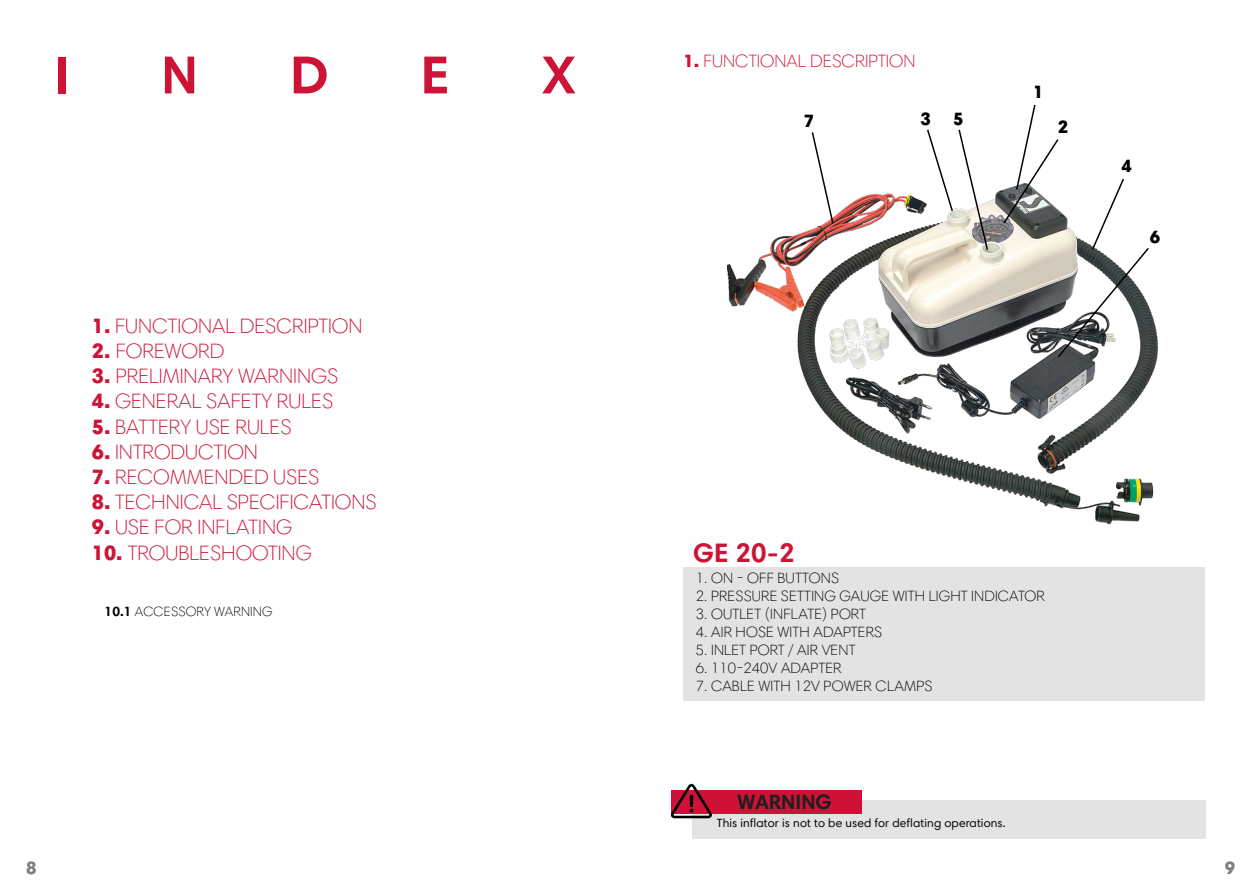
<style>
.page{position:relative;width:1259px;height:893px;background:#fff}
.page>*{position:absolute;margin:0;border:0;box-sizing:border-box;transform-origin:0 0}
.t1{font:700 54px "Harmonia Sans Pro Cyr";color:#cd1336}
.t2{font:700 27px "Harmonia Sans Pro Cyr";color:#cd1336}
.t3{font:300 21px "Harmonia Sans Pro Cyr";color:#cd1336}
.t4{font:700 21px "Harmonia Sans Pro Cyr";letter-spacing:-.005em;color:#1d1f1f}
.t5{font:300 18px "Harmonia Sans Pro Cyr";color:#cd1336}
.t6{font:900 18px "Harmonia Sans Pro Cyr";color:#000}
.t7{font:300 15px "Harmonia Sans Pro Cyr";letter-spacing:.01em;color:#000}
.t8{font:300 13.5px "Harmonia Sans Pro Cyr";letter-spacing:.01em;color:#000}
.t9{font:12px "Harmonia Sans Pro Cyr";letter-spacing:.01em;color:#000}
.s1{font-weight:900}
.s2{font-weight:700}
</style>
<div class="page">
<div style="left:683px;top:567px;width:522px;height:133px;background:#e3e3e3"></div>
<div style="left:692px;top:801px;width:514px;height:38px;background:#e3e3e3"></div>
<div style="left:670px;top:790px;width:191px;height:23px;background:#ce1237"></div>
<img style="left:671px;top:783px;width:40px;height:36px">
<img style="left:727px;top:190px;width:432px;height:334px">
<svg style="left:810px;top:132px;width:24px;height:93px"></svg>
<svg style="left:1002px;top:104px;width:148px;height:255px"></svg>
<svg style="left:926px;top:129px;width:63px;height:122px"></svg>
<h1 class="t1" style="left:54px;top:41px;width:17px">I</h1>
<h1 class="t1" style="left:161px;top:41px;width:38px">N</h1>
<h1 class="t1" style="left:290px;top:41px;width:40px">D</h1>
<h1 class="t1" style="left:420px;top:41px;width:31px">E</h1>
<h1 class="t1" style="left:542px;top:41px;width:35px">X</h1>
<p class="t3" style="left:92px;top:313px;width:272px"><span class="s1">1.</span> FUNCTIONAL DESCRIPTION</p>
<p class="t3" style="left:92px;top:338px;width:134px"><span class="s1">2.</span> FOREWORD</p>
<p class="t3" style="left:92px;top:363px;width:248px"><span class="s1">3.</span> PRELIMINARY WARNINGS</p>
<p class="t3" style="left:92px;top:389px;width:243px"><span class="s1">4.</span> GENERAL SAFETY RULES</p>
<p class="t3" style="left:92px;top:414px;width:201px"><span class="s1">5.</span> BATTERY USE RULES</p>
<p class="t3" style="left:92px;top:439px;width:168px"><span class="s1">6.</span> INTRODUCTION</p>
<p class="t3" style="left:92px;top:464px;width:229px"><span class="s1">7.</span> RECOMMENDED USES</p>
<p class="t3" style="left:92px;top:489px;width:286px"><span class="s1">8.</span> TECHNICAL SPECIFICATIONS</p>
<p class="t3" style="left:92px;top:515px;width:202px"><span class="s1">9.</span> USE FOR INFLATING</p>
<p class="t3" style="left:92px;top:540px;width:221px"><span class="s1">10.</span> TROUBLESHOOTING</p>
<p class="t8" style="left:105px;top:603px;width:169px"><span class="s2">10.1</span> ACCESSORY WARNING</p>
<p class="t5" style="left:683px;top:50px;width:234px"><span class="s1">1.</span> FUNCTIONAL DESCRIPTION</p>
<p class="t6" style="left:803px;top:110px;width:12px">7</p>
<p class="t6" style="left:920px;top:108px;width:44px">3 5</p>
<p class="t6" style="left:1033px;top:80px;width:12px">1</p>
<p class="t6" style="left:1058px;top:115px;width:12px">2</p>
<p class="t6" style="left:1121px;top:154px;width:12px">4</p>
<p class="t6" style="left:1149px;top:225px;width:12px">6</p>
<p class="t2" style="left:693px;top:536px;width:103px">GE 20-2</p>
<p class="t7" style="left:696px;top:569px;width:145px">1. ON - OFF BUTTONS</p>
<p class="t7" style="left:696px;top:587px;width:350px">2. PRESSURE SETTING GAUGE WITH LIGHT INDICATOR</p>
<p class="t7" style="left:696px;top:605px;width:172px">3. OUTLET (INFLATE) PORT</p>
<p class="t7" style="left:696px;top:623px;width:188px">4. AIR HOSE WITH ADAPTERS</p>
<p class="t7" style="left:696px;top:641px;width:161px">5. INLET PORT / AIR VENT</p>
<p class="t7" style="left:696px;top:659px;width:147px">6. 110-240V ADAPTER</p>
<p class="t7" style="left:696px;top:677px;width:238px">7. CABLE WITH 12V POWER CLAMPS</p>
<p class="t4" style="left:737px;top:789px;width:96px">WARNING</p>
<p class="t9" style="left:717px;top:816px;width:290px">This inflator is not to be used for deflating operations.</p>
<p class="t6" style="left:26px;top:856px;width:12px">8</p>
<p class="t6" style="left:1224px;top:856px;width:12px">9</p>
</div>
